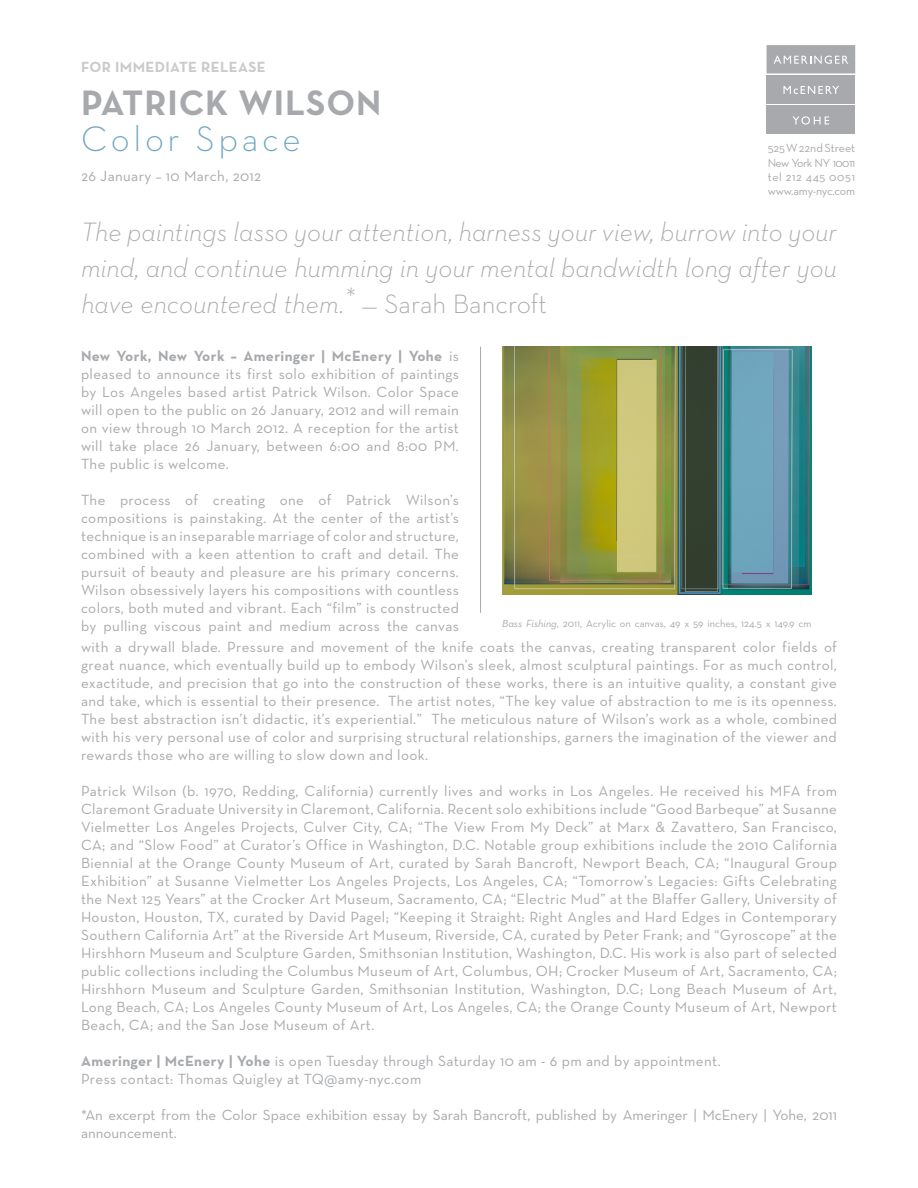
<style>
.page{position:relative;width:918px;height:1188px;background:#fff}
.page>*{position:absolute;margin:0;border:0;box-sizing:border-box;transform-origin:0 0}
.t1{font:700 36px "Neutra Text";letter-spacing:.025em;color:#a7a9ac}
.t2{font:300 36px "Neutra Text";letter-spacing:.1em;color:#71a9c0}
.t3{font:italic 300 27px/36px "Neutra Text";color:#a7a9ac;text-align:justify}
.t4{font:15px/18px "Neutra Text";letter-spacing:.025em;color:#a7a9ac;text-align:justify}
.t5{font:15px/18px "Neutra Text";color:#a7a9ac}
.t6{font:700 15px "Neutra Text";letter-spacing:.025em;color:#c9cacc}
.t7{font:12px/14.4px "Neutra Text";letter-spacing:-.005em;color:#a7a9ac;text-align:justify}
.t8{font:10.5px "Neutra Text";color:#a7a9ac}
.s1{font-style:normal}
.s2{font-weight:700}
.s3{font-style:italic}
</style>
<div class="page">
<img style="left:502px;top:347px;width:309px;height:248px">
<div style="left:767px;top:75px;width:88px;height:29px;background:#a7a9ac"></div>
<div style="left:767px;top:45px;width:88px;height:28px;background:#a7a9ac"></div>
<div style="left:767px;top:105px;width:88px;height:29px;background:#a7a9ac"></div>
<svg style="left:783px;top:86px;width:56px;height:8px"></svg>
<svg style="left:774px;top:56px;width:74px;height:8px"></svg>
<svg style="left:792px;top:116px;width:37px;height:9px"></svg>
<hr style="left:480px;top:347px;width:1px;height:266px;background:#a7a9ac">
<p class="t6" style="left:81px;top:57px;width:186px">FOR IMMEDIATE RELEASE</p>
<h1 class="t1" style="left:81px;top:80px;width:302px">PATRICK WILSON</h1>
<h1 class="t2" style="left:81px;top:117px;width:221px">Color Space</h1>
<p class="t4" style="left:81px;top:167px;width:182px">26 January – 10 March, 2012</p>
<h2 class="t3" style="left:81px;top:213px;width:757px">The paintings lasso your attention, harness your view, burrow into your mind, and continue humming in your mental bandwidth long after you have encountered them.* <span class="s1">— Sarah Bancroft</span></h2>
<p class="t4" style="left:81px;top:347px;width:380px"><span class="s2">New York, New York – Ameringer | McEnery | Yohe</span> is pleased to announce its first solo exhibition of paintings by Los Angeles based artist Patrick Wilson. Color Space will open to the public on 26 January, 2012 and will remain on view through 10 March 2012. A reception for the artist will take place 26 January, between 6:00 and 8:00 PM.<br>The public is welcome.</p>
<p class="t4" style="left:81px;top:491px;width:380px">The process of creating one of Patrick Wilson’s compositions is painstaking. At the center of the artist’s technique is an inseparable marriage of color and structure, combined with a keen attention to craft and detail. The pursuit of beauty and pleasure are his primary concerns.<br>Wilson obsessively layers his compositions with countless colors, both muted and vibrant. Each “film” is constructed by pulling viscous paint and medium across the canvas</p>
<p class="t4" style="left:81px;top:637px;width:758px">with a drywall blade. Pressure and movement of the knife coats the canvas, creating transparent color fields of great nuance, which eventually build up to embody Wilson’s sleek, almost sculptural paintings. For as much control, exactitude, and precision that go into the construction of these works, there is an intuitive quality, a constant give and take, which is essential to their presence. The artist notes, “The key value of abstraction to me is its openness.<br>The best abstraction isn’t didactic, it’s experiential.” The meticulous nature of Wilson’s work as a whole, combined with his very personal use of color and surprising structural relationships, garners the imagination of the viewer and rewards those who are willing to slow down and look.</p>
<p class="t4" style="left:81px;top:781px;width:758px">Patrick Wilson (b. 1970, Redding, California) currently lives and works in Los Angeles. He received his MFA from Claremont Graduate University in Claremont, California. Recent solo exhibitions include “Good Barbeque” at Susanne Vielmetter Los Angeles Projects, Culver City, CA; “The View From My Deck” at Marx &amp; Zavattero, San Francisco, CA; and “Slow Food” at Curator’s Office in Washington, D.C. Notable group exhibitions include the 2010 California Biennial at the Orange County Museum of Art, curated by Sarah Bancroft, Newport Beach, CA; “Inaugural Group Exhibition” at Susanne Vielmetter Los Angeles Projects, Los Angeles, CA; “Tomorrow’s Legacies: Gifts Celebrating the Next 125 Years” at the Crocker Art Museum, Sacramento, CA; “Electric Mud” at the Blaffer Gallery, University of Houston, Houston, TX, curated by David Pagel; “Keeping it Straight: Right Angles and Hard Edges in Contemporary Southern California Art” at the Riverside Art Museum, Riverside, CA, curated by Peter Frank; and “Gyroscope” at the Hirshhorn Museum and Sculpture Garden, Smithsonian Institution, Washington, D.C. His work is also part of selected public collections including the Columbus Museum of Art, Columbus, OH; Crocker Museum of Art, Sacramento, CA; Hirshhorn Museum and Sculpture Garden, Smithsonian Institution, Washington, D.C; Long Beach Museum of Art, Long Beach, CA; Los Angeles County Museum of Art, Los Angeles, CA; the Orange County Museum of Art, Newport Beach, CA; and the San Jose Museum of Art.</p>
<p class="t4" style="left:81px;top:1051px;width:641px"><span class="s2">Ameringer | McEnery | Yohe</span> is open Tuesday through Saturday 10 am - 6 pm and by appointment.<br>Press contact: Thomas Quigley at TQ@amy-nyc.com</p>
<p class="t5" style="left:81px;top:1105px;width:757px">*An excerpt from the Color Space exhibition essay by Sarah Bancroft, published by Ameringer | McEnery | Yohe, 2011 announcement.</p>
<p class="t7" style="left:768px;top:141px;width:89px">525 W 22nd Street New York NY 10011 tel 212 445 0051 www.amy-nyc.com</p>
<p class="t8" style="left:502px;top:617px;width:311px"><span class="s3">Bass Fishing</span>, 2011, Acrylic on canvas, 49 x 59 inches, 124.5 x 149.9 cm</p>
</div>
